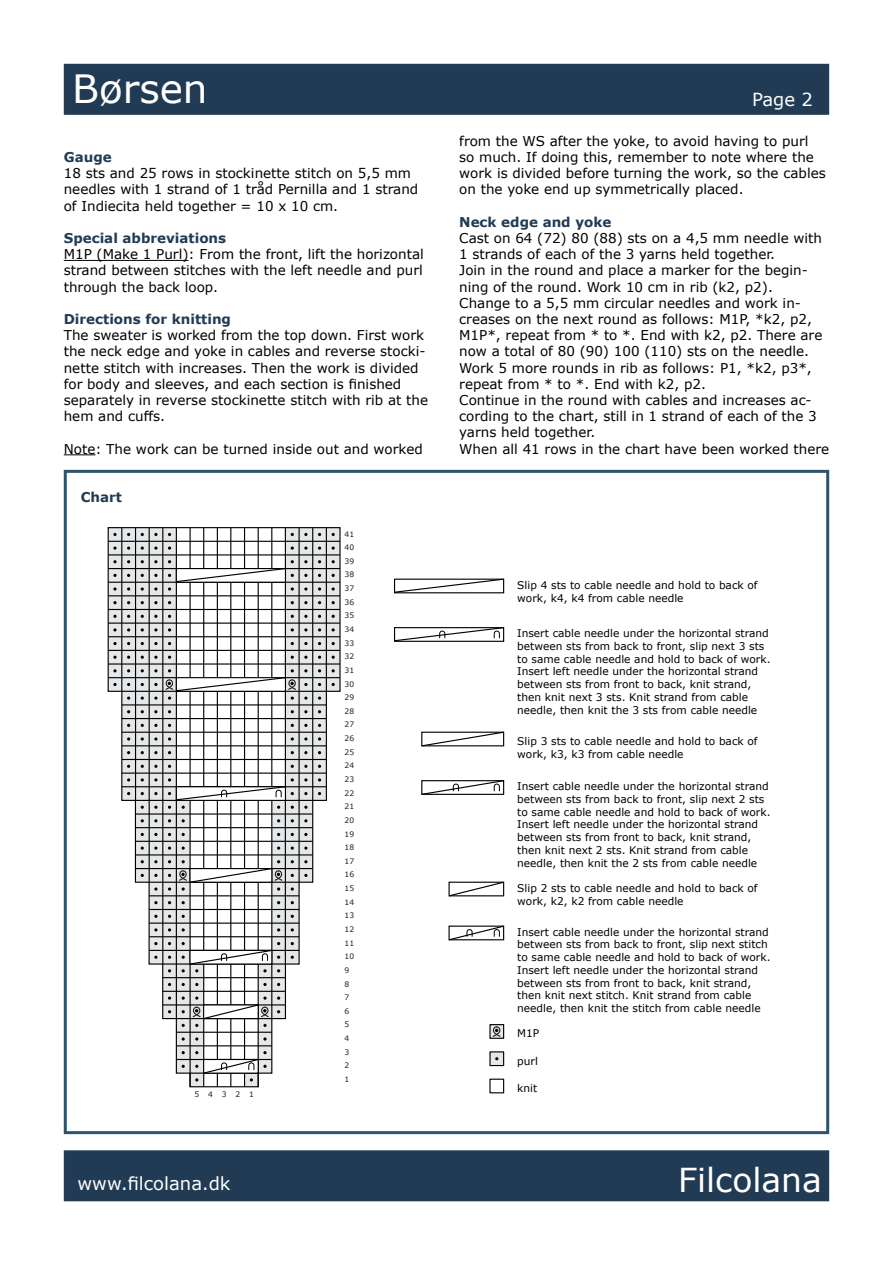
<style>
.page{position:relative;width:893px;height:1263px;background:#fff}
.page>*{position:absolute;margin:0;border:0;box-sizing:border-box;transform-origin:0 0}
.t1{font:39px "Verdana";color:#fff}
.t2{font:33px "Verdana";color:#fff}
.t3{font:18px "Verdana";color:#fff}
.t4{font:13.5px/16.2px "Verdana";color:#000}
.t5{font:700 13.5px "Verdana";color:#223b54}
.t6{font:10.65px/12.8px "Verdana";color:#000}
.t7{font:7.65px/13.6px "Verdana";color:#231f20}
</style>
<div class="page">
<div style="left:64px;top:64px;width:765px;height:51px;background:#223b54;border:2px solid #243c54"></div>
<div style="left:64px;top:1150px;width:765px;height:51px;background:#223b54;border:2px solid #243c54"></div>
<hr style="left:64px;top:260px;width:124px;height:1px;background:#000">
<hr style="left:64px;top:454px;width:31px;height:1px;background:#000">
<div style="left:490px;top:1052px;width:14px;height:13px;background:#e6e7e8"></div>
<div style="left:489px;top:1051px;width:15px;height:15px;border:1px solid #000"></div>
<svg style="left:107px;top:527px;width:234px;height:561px"></svg>
<hr style="left:244px;top:528px;width:1px;height:559px;background:#000">
<hr style="left:230px;top:528px;width:1px;height:559px;background:#000">
<hr style="left:258px;top:528px;width:1px;height:559px;background:#000">
<hr style="left:271px;top:528px;width:1px;height:490px;background:#000">
<hr style="left:299px;top:528px;width:1px;height:354px;background:#000">
<hr style="left:285px;top:528px;width:1px;height:436px;background:#000">
<hr style="left:312px;top:528px;width:1px;height:272px;background:#000">
<hr style="left:326px;top:528px;width:1px;height:163px;background:#000">
<hr style="left:135px;top:528px;width:1px;height:272px;background:#000">
<hr style="left:121px;top:528px;width:1px;height:163px;background:#000">
<hr style="left:149px;top:528px;width:1px;height:354px;background:#000">
<hr style="left:162px;top:528px;width:1px;height:436px;background:#000">
<hr style="left:190px;top:528px;width:1px;height:559px;background:#000">
<hr style="left:176px;top:528px;width:1px;height:490px;background:#000">
<hr style="left:203px;top:528px;width:1px;height:559px;background:#000">
<hr style="left:217px;top:528px;width:1px;height:559px;background:#000">
<hr style="left:190px;top:1072px;width:68px;height:2px;background:#000">
<hr style="left:176px;top:1059px;width:96px;height:1px;background:#000">
<hr style="left:176px;top:1045px;width:96px;height:1px;background:#000">
<hr style="left:176px;top:1032px;width:96px;height:1px;background:#000">
<hr style="left:176px;top:1018px;width:96px;height:1px;background:#000">
<hr style="left:163px;top:1004px;width:122px;height:1px;background:#000">
<hr style="left:163px;top:991px;width:122px;height:1px;background:#000">
<hr style="left:163px;top:977px;width:122px;height:1px;background:#000">
<hr style="left:163px;top:963px;width:122px;height:1px;background:#000">
<hr style="left:149px;top:950px;width:150px;height:1px;background:#000">
<hr style="left:149px;top:936px;width:150px;height:1px;background:#000">
<hr style="left:149px;top:922px;width:150px;height:2px;background:#000">
<hr style="left:149px;top:909px;width:150px;height:1px;background:#000">
<hr style="left:149px;top:895px;width:150px;height:1px;background:#000">
<hr style="left:149px;top:882px;width:150px;height:1px;background:#000">
<hr style="left:108px;top:677px;width:232px;height:1px;background:#000">
<hr style="left:108px;top:663px;width:232px;height:2px;background:#000">
<hr style="left:108px;top:650px;width:232px;height:1px;background:#000">
<hr style="left:108px;top:636px;width:232px;height:1px;background:#000">
<hr style="left:108px;top:622px;width:232px;height:2px;background:#000">
<hr style="left:108px;top:609px;width:232px;height:1px;background:#000">
<hr style="left:108px;top:595px;width:232px;height:1px;background:#000">
<hr style="left:108px;top:582px;width:232px;height:1px;background:#000">
<hr style="left:108px;top:568px;width:232px;height:1px;background:#000">
<hr style="left:108px;top:554px;width:232px;height:1px;background:#000">
<hr style="left:108px;top:541px;width:232px;height:1px;background:#000">
<hr style="left:122px;top:786px;width:204px;height:1px;background:#000">
<hr style="left:122px;top:772px;width:204px;height:2px;background:#000">
<hr style="left:122px;top:759px;width:204px;height:1px;background:#000">
<hr style="left:122px;top:745px;width:204px;height:1px;background:#000">
<hr style="left:122px;top:732px;width:204px;height:1px;background:#000">
<hr style="left:122px;top:718px;width:204px;height:1px;background:#000">
<hr style="left:122px;top:704px;width:204px;height:1px;background:#000">
<hr style="left:135px;top:868px;width:178px;height:1px;background:#000">
<hr style="left:135px;top:854px;width:178px;height:1px;background:#000">
<hr style="left:135px;top:841px;width:178px;height:1px;background:#000">
<hr style="left:135px;top:827px;width:178px;height:1px;background:#000">
<hr style="left:135px;top:813px;width:178px;height:1px;background:#000">
<hr style="left:135px;top:800px;width:178px;height:1px;background:#000">
<hr style="left:122px;top:691px;width:204px;height:1px;background:#000">
<svg style="left:448px;top:925px;width:57px;height:16px"></svg>
<svg style="left:421px;top:780px;width:84px;height:15px"></svg>
<svg style="left:394px;top:578px;width:111px;height:15px"></svg>
<svg style="left:394px;top:627px;width:111px;height:15px"></svg>
<svg style="left:448px;top:881px;width:57px;height:16px"></svg>
<svg style="left:195px;top:1051px;width:72px;height:30px"></svg>
<svg style="left:192px;top:996px;width:78px;height:31px"></svg>
<svg style="left:421px;top:731px;width:84px;height:16px"></svg>
<svg style="left:182px;top:942px;width:98px;height:30px"></svg>
<svg style="left:164px;top:669px;width:133px;height:31px"></svg>
<svg style="left:168px;top:560px;width:126px;height:31px"></svg>
<svg style="left:168px;top:778px;width:126px;height:31px"></svg>
<svg style="left:178px;top:860px;width:105px;height:31px"></svg>
<div style="left:489px;top:1078px;width:15px;height:15px;border:1px solid #000"></div>
<div style="left:490px;top:1025px;width:14px;height:13px;background:#e6e7e8"></div>
<div style="left:489px;top:1024px;width:15px;height:15px;border:1px solid #000"></div>
<svg style="left:492px;top:1026px;width:10px;height:12px"></svg>
<div style="left:64px;top:470px;width:765px;height:664px;border:3px solid #2e536c"></div>
<h1 class="t1" style="left:72px;top:62px;width:137px">Børsen</h1>
<p class="t5" style="left:64px;top:148px;width:49px">Gauge</p>
<p class="t4" style="left:64px;top:165px;width:356px">18 sts and 25 rows in stockinette stitch on 5,5 mm needles with 1 strand of 1 tråd Pernilla and 1 strand of Indiecita held together = 10 x 10 cm.</p>
<p class="t5" style="left:64px;top:229px;width:164px">Special abbreviations</p>
<p class="t4" style="left:64px;top:246px;width:362px;text-align:justify">M1P (Make 1 Purl): From the front, lift the horizontal strand between stitches with the left needle and purl through the back loop.</p>
<p class="t5" style="left:64px;top:310px;width:169px">Directions for knitting</p>
<p class="t4" style="left:64px;top:327px;width:366px">The sweater is worked from the top down. First work the neck edge and yoke in cables and reverse stocki&shy;nette stitch with increases. Then the work is divided for body and sleeves, and each section is finished separately in reverse stockinette stitch with rib at the hem and cuffs.</p>
<p class="t4" style="left:64px;top:440px;width:361px">Note: The work can be turned inside out and worked</p>
<p class="t5" style="left:81px;top:488px;width:43px">Chart</p>
<p class="t7" style="left:194px;top:1087px;width:61px">5 4321</p>
<p class="t7" style="left:345px;top:527px;width:11px">41<br>40<br>39<br>38<br>37<br>36<br>35<br>34<br>33<br>32<br>31<br>30<br>29<br>28<br>27<br>26<br>25<br>24<br>23<br>22<br>21<br>20<br>19<br>18<br>17<br>16<br>15<br>14<br>13<br>12<br>11<br>10<br>9<br>8<br>7<br>6<br>5<br>4<br>3<br>2<br>1</p>
<h3 class="t3" style="left:752px;top:87px;width:62px">Page 2</h3>
<p class="t4" style="left:459px;top:133px;width:368px">from the WS after the yoke, to avoid having to purl so much. If doing this, remember to note where the work is divided before turning the work, so the cables on the yoke end up symmetrically placed.</p>
<p class="t5" style="left:459px;top:212px;width:154px">Neck edge and yoke</p>
<p class="t4" style="left:459px;top:230px;width:371px">Cast on 64 (72) 80 (88) sts on a 4,5 mm needle with 1 strands of each of the 3 yarns held together.<br>Join in the round and place a marker for the begin&shy;ning of the round. Work 10 cm in rib (k2, p2).<br>Change to a 5,5 mm circular needles and work in&shy;creases on the next round as follows: M1P, *k2, p2, M1P*, repeat from * to *. End with k2, p2. There are now a total of 80 (90) 100 (110) sts on the needle.<br>Work 5 more rounds in rib as follows: P1, *k2, p3*, repeat from * to *. End with k2, p2.<br>Continue in the round with cables and increases ac&shy;cording to the chart, still in 1 strand of each of the 3 yarns held together.<br>When all 41 rows in the chart have been worked there</p>
<p class="t6" style="left:517px;top:578px;width:242px">Slip 4 sts to cable needle and hold to back of work, k4, k4 from cable needle</p>
<p class="t6" style="left:517px;top:627px;width:255px">Insert cable needle under the horizontal strand between sts from back to front, slip next 3 sts to same cable needle and hold to back of work.<br>Insert left needle under the horizontal strand between sts from front to back, knit strand, then knit next 3 sts. Knit strand from cable needle, then knit the 3 sts from cable needle</p>
<p class="t6" style="left:517px;top:734px;width:242px">Slip 3 sts to cable needle and hold to back of work, k3, k3 from cable needle</p>
<p class="t6" style="left:517px;top:780px;width:255px">Insert cable needle under the horizontal strand between sts from back to front, slip next 2 sts to same cable needle and hold to back of work.<br>Insert left needle under the horizontal strand between sts from front to back, knit strand, then knit next 2 sts. Knit strand from cable needle, then knit the 2 sts from cable needle</p>
<p class="t6" style="left:517px;top:881px;width:242px">Slip 2 sts to cable needle and hold to back of work, k2, k2 from cable needle</p>
<p class="t6" style="left:517px;top:925px;width:255px">Insert cable needle under the horizontal strand between sts from back to front, slip next stitch to same cable needle and hold to back of work.<br>Insert left needle under the horizontal strand between sts from front to back, knit strand, then knit next stitch. Knit strand from cable needle, then knit the stitch from cable needle</p>
<p class="t6" style="left:517px;top:1027px;width:24px">M1P</p>
<p class="t6" style="left:517px;top:1054px;width:22px">purl</p>
<p class="t6" style="left:517px;top:1081px;width:22px">knit</p>
<h3 class="t3" style="left:78px;top:1171px;width:154px">www.filcolana.dk</h3>
<h2 class="t2" style="left:678px;top:1157px;width:145px">Filcolana</h2>
</div>
